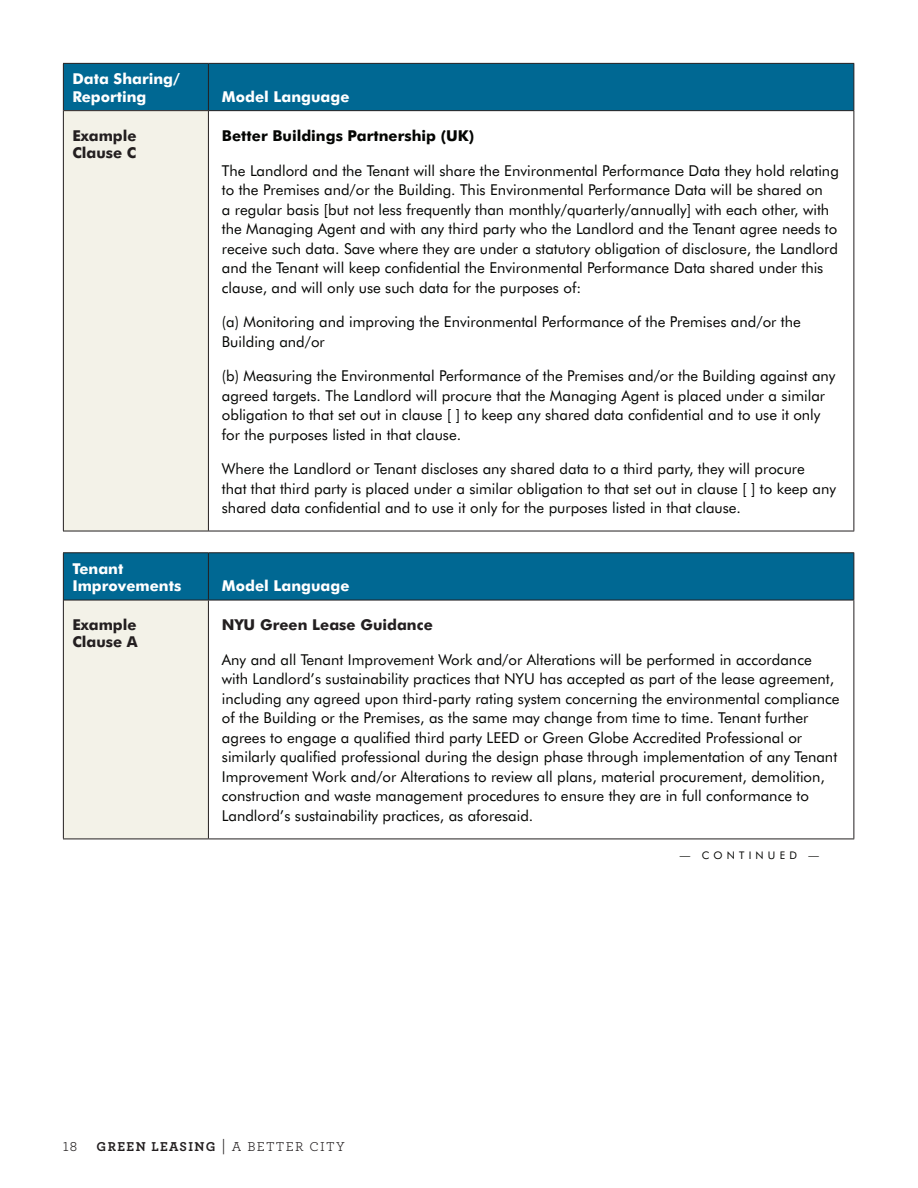
<style>
.page{position:relative;width:918px;height:1188px;background:#fff}
.page>*{position:absolute;margin:0;border:0;box-sizing:border-box;transform-origin:0 0}
.t1{font:15px/19.5px "Futura BT";color:#040503}
.t2{font:700 15px/17.2px "Futura BT";color:#fff}
.t3{font:700 15px/17.2px "Futura BT";color:#231f20}
.t4{font:700 15px "Futura BT";color:#040503}
.t5{font:700 13.5px "Archer Pro";letter-spacing:.1em;color:#231f20}
.t6{font:13.5px "Archer Pro";letter-spacing:.1em;color:#231f20}
.t7{font:10.5px "Futura BT";letter-spacing:.4em;color:#040503}
.s1{font-weight:400;font-size:16.5px}
.s2{font-weight:400}
</style>
<div class="page">
<div style="left:64px;top:64px;width:790px;height:46px;background:#006893"></div>
<div style="left:63px;top:111px;width:145px;height:420px;background:#f3f2e8"></div>
<hr style="left:63px;top:64px;width:1px;height:47px;background:#231f20">
<hr style="left:63px;top:63px;width:145px;height:1px;background:#231f20">
<hr style="left:208px;top:63px;width:646px;height:1px;background:#231f20">
<hr style="left:208px;top:64px;width:1px;height:46px;background:#231f20">
<hr style="left:854px;top:64px;width:1px;height:46px;background:#231f20">
<hr style="left:63px;top:111px;width:1px;height:420px;background:#231f20">
<hr style="left:64px;top:110px;width:144px;height:1px;background:#231f20">
<hr style="left:63px;top:531px;width:145px;height:1px;background:#231f20">
<hr style="left:208px;top:110px;width:646px;height:1px;background:#231f20">
<hr style="left:208px;top:111px;width:1px;height:420px;background:#231f20">
<hr style="left:854px;top:111px;width:1px;height:420px;background:#231f20">
<hr style="left:208px;top:531px;width:646px;height:1px;background:#231f20">
<div style="left:64px;top:553px;width:790px;height:47px;background:#006893"></div>
<div style="left:63px;top:600px;width:145px;height:239px;background:#f3f2e8"></div>
<hr style="left:63px;top:553px;width:1px;height:47px;background:#231f20">
<hr style="left:63px;top:552px;width:145px;height:1px;background:#231f20">
<hr style="left:63px;top:839px;width:145px;height:1px;background:#231f20">
<hr style="left:208px;top:553px;width:1px;height:47px;background:#231f20">
<hr style="left:208px;top:552px;width:646px;height:1px;background:#231f20">
<hr style="left:854px;top:553px;width:1px;height:47px;background:#231f20">
<hr style="left:63px;top:600px;width:1px;height:239px;background:#231f20">
<hr style="left:64px;top:600px;width:144px;height:1px;background:#231f20">
<hr style="left:208px;top:600px;width:646px;height:1px;background:#231f20">
<hr style="left:208px;top:600px;width:1px;height:239px;background:#231f20">
<hr style="left:854px;top:600px;width:1px;height:239px;background:#231f20">
<hr style="left:208px;top:839px;width:646px;height:1px;background:#231f20">
<p class="t2" style="left:72px;top:70px;width:109px">Data Sharing/<br>Reporting</p>
<p class="t2" style="left:222px;top:88px;width:129px">Model Language</p>
<p class="t3" style="left:72px;top:127px;width:66px">Example<br>Clause C</p>
<p class="t4" style="left:222px;top:127px;width:254px">Better Buildings Partnership (UK)</p>
<p class="t1" style="left:222px;top:160px;width:619px">The Landlord and the Tenant will share the Environmental Performance Data they hold relating to the Premises and/or the Building. This Environmental Performance Data will be shared on<br>a regular basis [but not less frequently than monthly/quarterly/annually] with each other, with the Managing Agent and with any third party who the Landlord and the Tenant agree needs to receive such data. Save where they are under a statutory obligation of disclosure, the Landlord and the Tenant will keep confidential the Environmental Performance Data shared under this clause, and will only use such data for the purposes of:</p>
<p class="t1" style="left:222px;top:312px;width:580px">(a) Monitoring and improving the Environmental Performance of the Premises and/or the<br>Building and/or</p>
<p class="t1" style="left:222px;top:366px;width:615px">(b) Measuring the Environmental Performance of the Premises and/or the Building against any agreed targets. The Landlord will procure that the Managing Agent is placed under a similar obligation to that set out in clause [ ] to keep any shared data confidential and to use it only for the purposes listed in that clause.</p>
<p class="t1" style="left:222px;top:459px;width:616px">Where the Landlord or Tenant discloses any shared data to a third party, they will procure<br>that that third party is placed under a similar obligation to that set out in clause [ ] to keep any shared data confidential and to use it only for the purposes listed in that clause.</p>
<p class="t2" style="left:72px;top:560px;width:110px">Tenant<br>Improvements</p>
<p class="t2" style="left:222px;top:577px;width:129px">Model Language</p>
<p class="t3" style="left:72px;top:616px;width:67px">Example<br>Clause A</p>
<p class="t3" style="left:222px;top:616px;width:212px">NYU Green Lease Guidance</p>
<p class="t1" style="left:222px;top:650px;width:591px">Any and all Tenant Improvement Work and/or Alterations will be performed in accordance with Landlord’s sustainability practices that NYU</p>
<p class="t1" style="left:222px;top:669px;width:619px;text-indent:318px">has accepted as part of the lease agreement, including any agreed upon third-party rating system concerning the environmental compliance of the Building or the Premises, as the same may change from time to time. Tenant further agrees to engage a qualified third party LEED</p>
<p class="t1" style="left:222px;top:728px;width:617px;text-indent:302px">or Green Globe Accredited Professional or similarly qualified professional during the design phase through implementation of any Tenant Improvement Work and/or Alterations to review all plans, material procurement, demolition, construction and waste management procedures to ensure they are in full conformance to Landlord’s sustainability practices, as aforesaid.</p>
<p class="t7" style="left:680px;top:849px;width:141px">— continued —</p>
<p class="t6" style="left:63px;top:1137px;width:16px">18</p>
<p class="t5" style="left:97px;top:1136px;width:171px">GREEN LEASING <span class="s1">|</span> <span class="s2">A BETTE</span></p>
<p class="t6" style="left:295px;top:1137px;width:51px">R CITY</p>
</div>
